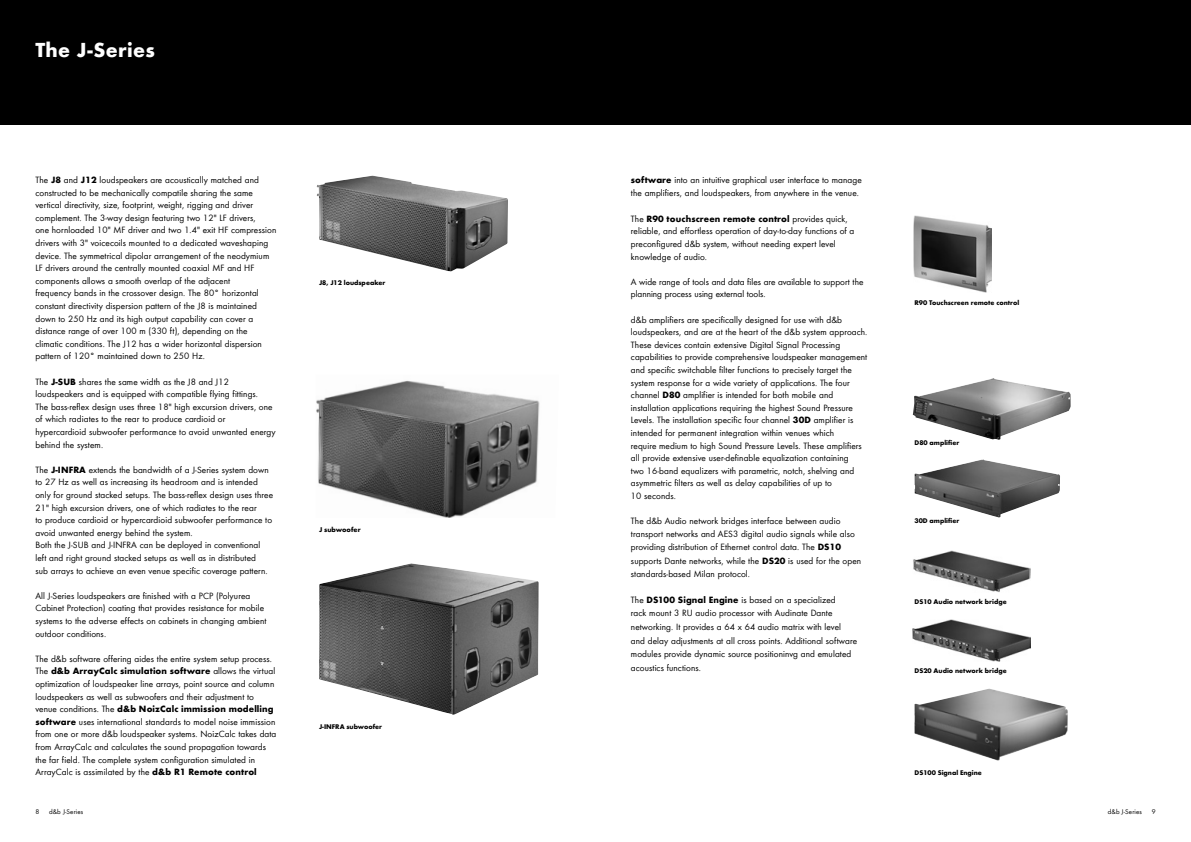
<style>
.page{position:relative;width:1191px;height:842px;background:#fff}
.page>*{position:absolute;margin:0;border:0;box-sizing:border-box;transform-origin:0 0}
.t1{font:700 21px "dbaudio Futura";letter-spacing:.015em;color:#fff}
.t2{font:9.4px/12.6px "dbaudio Futura";letter-spacing:.01em;color:#000}
.t3{font:700 7.2px "dbaudio Futura";color:#000}
.t4{font:700 7px "dbaudio Futura";color:#000}
.t5{font:7px "dbaudio Futura";letter-spacing:.02em;color:#000}
.s1{font-weight:700}
</style>
<div class="page">
<div style="left:0;top:0;width:595px;height:125px;background:#000"></div>
<div style="left:595px;top:0;width:596px;height:125px;background:#000"></div>
<img style="left:317px;top:176px;width:191px;height:95px">
<img style="left:316px;top:380px;width:224px;height:138px">
<img style="left:319px;top:563px;width:219px;height:152px">
<img style="left:914px;top:459px;width:146px;height:58px">
<img style="left:913px;top:550px;width:117px;height:42px">
<img style="left:976px;top:689px;width:13px;height:3px">
<img style="left:913px;top:619px;width:117px;height:42px">
<img style="left:912px;top:378px;width:158px;height:62px">
<img style="left:913px;top:216px;width:78px;height:76px">
<h1 class="t1" style="left:35px;top:35px;width:121px">The J-Series</h1>
<p class="t2" style="left:35px;top:173px;width:242px">The <span class="s1">J8</span> and <span class="s1">J12</span> loudspeakers are acoustically matched and constructed to be mechanically compatile sharing the same vertical directivity, size, footprint, weight, rigging and driver complement. The 3-way design featuring two 12" LF drivers,<br>one hornloaded 10" MF driver and two 1.4" exit HF compression drivers with 3" voicecoils mounted to a dedicated waveshaping device. The symmetrical dipolar arrangement of the neodymium LF drivers around the centrally mounted coaxial MF and HF components allows a smooth overlap of the adjacent<br>frequency bands in the crossover design. The 80° horizontal constant directivity dispersion pattern of the J8 is maintained down to 250 Hz and its high output capability can cover a distance range of over 100 m (330 ft), depending on the climatic conditions. The J12 has a wider horizontal dispersion pattern of 120° maintained down to 250 Hz.</p>
<p class="t2" style="left:35px;top:375px;width:242px">The <span class="s1">J-SUB</span> shares the same width as the J8 and J12 loudspeakers and is equipped with compatible flying fittings.<br>The bass-reflex design uses three 18" high excursion drivers, one of which radiates to the rear to produce cardioid or hypercardioid subwoofer performance to avoid unwanted energy behind the system.</p>
<p class="t2" style="left:35px;top:463px;width:239px">The <span class="s1">J-INFRA</span> extends the bandwidth of a J-Series system down to 27 Hz as well as increasing its headroom and is intended only for ground stacked setups. The bass-reflex design uses three 21" high excursion drivers, one of which radiates to the rear<br>to produce cardioid or hypercardioid subwoofer performance to avoid unwanted energy behind the system.<br>Both the J-SUB and J-INFRA can be deployed in conventional left and right ground stacked setups as well as in distributed<br>sub arrays to achieve an even venue specific coverage pattern.</p>
<p class="t2" style="left:35px;top:589px;width:233px">All J-Series loudspeakers are finished with a PCP (Polyurea Cabinet Protection) coating that provides resistance for mobile systems to the adverse effects on cabinets in changing ambient outdoor conditions.</p>
<p class="t2" style="left:35px;top:652px;width:242px">The d&amp;b software offering aides the entire system setup process.<br>The <span class="s1">d&amp;b ArrayCalc simulation software</span> allows the virtual optimization of loudspeaker line arrays, point source and column loudspeakers as well as subwoofers and their adjustment to venue conditions. The <span class="s1">d&amp;b NoizCalc immission modelling software</span> uses international standards to model noise immission from one or more d&amp;b loudspeaker systems. NoizCalc takes data from ArrayCalc and calculates the sound propagation towards the far field. The complete system configuration simulated in ArrayCalc is assimilated by the <span class="s1">d&amp;b R1 Remote control</span></p>
<p class="t4" style="left:319px;top:278px;width:68px">J8, J12 loudspeaker</p>
<p class="t3" style="left:319px;top:524px;width:43px">J subwoofer</p>
<p class="t4" style="left:319px;top:721px;width:65px">J-INFRA subwoofer</p>
<p class="t2" style="left:631px;top:173px;width:232px"><span class="s1">software</span> into an intuitive graphical user interface to manage the amplifiers, and loudspeakers, from anywhere in the venue.</p>
<p class="t2" style="left:631px;top:212px;width:225px">The <span class="s1">R90 touchscreen remote control</span> provides quick, reliable, and effortless operation of day-to-day functions of a preconfigured d&amp;b system, without needing expert level knowledge of audio.</p>
<p class="t2" style="left:631px;top:275px;width:234px">A wide range of tools and data files are available to support the planning process using external tools.</p>
<p class="t2" style="left:631px;top:313px;width:238px">d&amp;b amplifiers are specifically designed for use with d&amp;b loudspeakers, and are at the heart of the d&amp;b system approach.<br>These devices contain extensive Digital Signal Processing capabilities to provide comprehensive loudspeaker management and specific switchable filter functions to precisely target the system response for a wide variety of applications. The four channel <span class="s1">D80</span> amplifier is intended for both mobile and installation applications requiring the highest Sound Pressure Levels. The installation specific four channel <span class="s1">30D</span> amplifier is intended for permanent integration within venues which<br>require medium to high Sound Pressure Levels. These amplifiers all provide extensive user-definable equalization containing<br>two 16-band equalizers with parametric, notch, shelving and asymmetric filters as well as delay capabilities of up to<br>10 seconds.</p>
<p class="t2" style="left:631px;top:514px;width:225px">The d&amp;b Audio network bridges interface between audio transport networks and AES3 digital audio signals while also</p>
<p class="t2" style="left:631px;top:540px;width:232px;line-height:13.6px">providing distribution of Ethernet control data. The <span class="s1">DS10 </span>supports Dante networks, while the <span class="s1">DS20</span> is used for the open</p>
<p class="t2" style="left:631px;top:567px;width:119px">standards-based Milan protocol.</p>
<p class="t2" style="left:631px;top:592px;width:228px;line-height:13.6px">The <span class="s1">DS100 Signal Engine</span> is based on a specialized<br>rack mount 3 RU audio processor with Audinate Dante networking. It provides a 64 x 64 audio matrix with level and delay adjustments at all cross points. Additional software modules provide dynamic source positioninvg and emulated acoustics functions.</p>
<p class="t4" style="left:914px;top:297px;width:106px">R90 Touchscreen remote control</p>
<p class="t4" style="left:914px;top:438px;width:46px">D80 amplifier</p>
<p class="t4" style="left:914px;top:515px;width:46px">30D amplifier</p>
<p class="t4" style="left:914px;top:597px;width:94px">DS10 Audio network bridge</p>
<p class="t4" style="left:914px;top:666px;width:94px">DS20 Audio network bridge</p>
<p class="t4" style="left:914px;top:767px;width:69px">DS100 Signal Engine</p>
<p class="t5" style="left:35px;top:806px;width:5px">8</p>
<p class="t5" style="left:49px;top:806px;width:36px">d&amp;b J-Series</p>
<p class="t5" style="left:1107px;top:806px;width:36px">d&amp;b J-Series</p>
<p class="t5" style="left:1151px;top:806px;width:5px">9</p>
</div>
